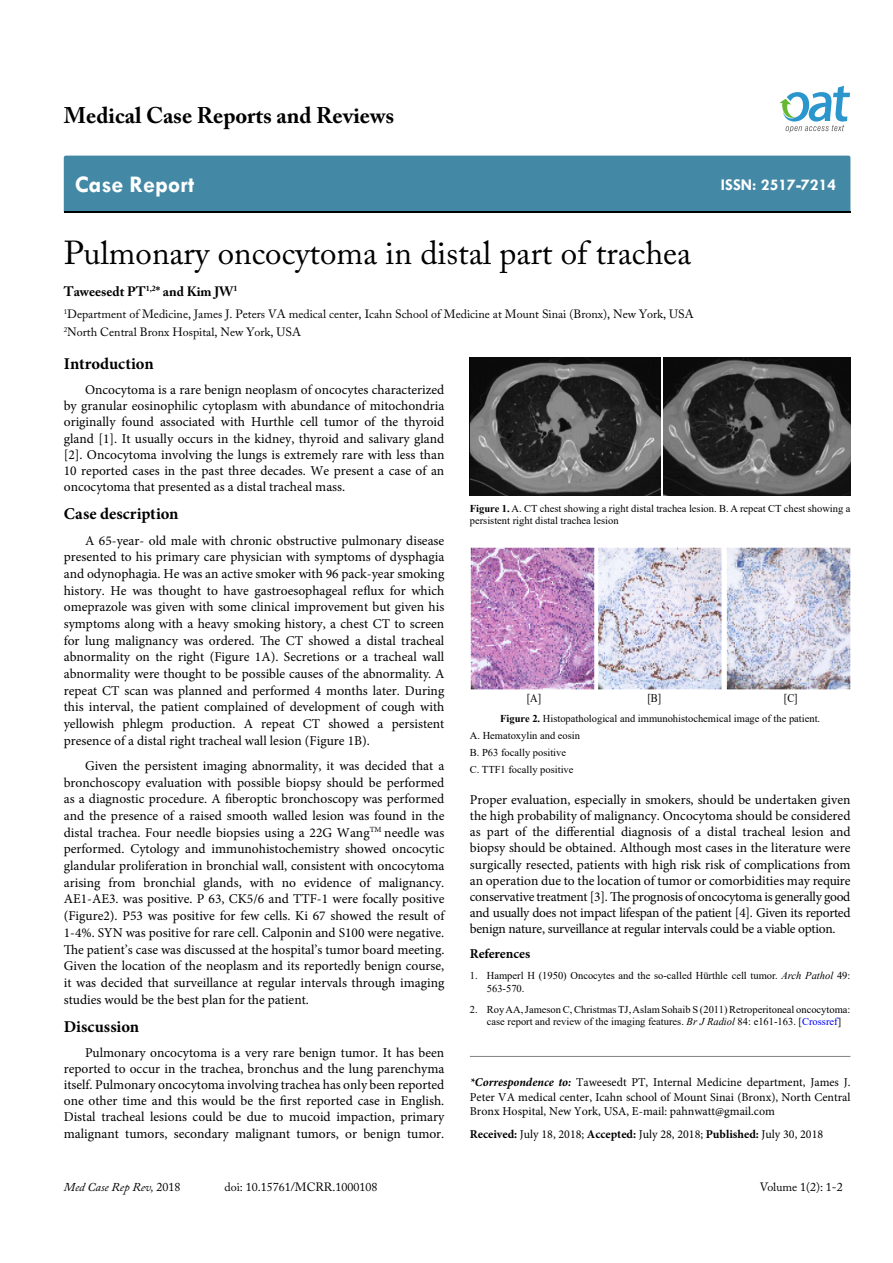
<style>
.page{position:relative;width:893px;height:1263px;background:#fff}
.page>*{position:absolute;margin:0;border:0;box-sizing:border-box;transform-origin:0 0}
.t1{font:33px "Adobe Caslon Pro";color:#000}
.t2{font:700 24px "Tw Cen";color:#fff}
.t3{font:700 22.5px "Adobe Caslon Pro";color:#000}
.t4{font:700 16.5px "Minion Pro";letter-spacing:.005em;color:#000}
.t5{font:700 16.5px "Tw Cen";color:#fff}
.t6{font:13.5px/16.6px "Minion Pro";color:#000;text-align:justify}
.t7{font:700 13.5px "Adobe Caslon Pro";color:#000}
.t8{font:700 13.5px "Minion Pro";letter-spacing:-.005em;color:#000}
.t9{font:12px/14.4px "Minion Pro";color:#000;text-align:justify}
.t10{font:12px/18px "Adobe Caslon Pro";color:#000}
.t11{font:italic 12px "Adobe Caslon Pro";color:#000}
.t12{font:11.85px "Times New Roman";color:#000;scale:.87 1}
.t13{font:10.5px/12.6px "Times New Roman";color:#000}
.s1{font-weight:700}
.s2{font-style:italic}
.s3{color:#00f}
.s4{font-weight:700;font-style:italic}
.s5{font-style:normal}
</style>
<div class="page">
<div style="left:64px;top:156px;width:786px;height:56px;background:#4389a5"></div>
<svg style="left:779px;top:86px;width:71px;height:47px"></svg>
<hr style="left:470px;top:1056px;width:380px;height:1px;background:#808285">
<img style="left:470px;top:357px;width:190px;height:139px">
<img style="left:663px;top:357px;width:187px;height:139px">
<img style="left:470px;top:547px;width:125px;height:143px">
<img style="left:598px;top:547px;width:124px;height:143px">
<img style="left:726px;top:547px;width:124px;height:143px">
<h3 class="t3" style="left:64px;top:102px;width:332px">Medical Case Reports and Reviews</h3>
<h2 class="t2" style="left:75px;top:170px;width:121px">Case Report</h2>
<h1 class="t1" style="left:64px;top:233px;width:629px">Pulmonary oncocytoma in distal part of trachea</h1>
<p class="t7" style="left:64px;top:283px;width:175px">Taweesedt PT<sup>1,2</sup>* and Kim JW<sup>1</sup></p>
<p class="t10" style="left:64px;top:305px;width:631px"><sup>1</sup>Department of Medicine, James J. Peters VA medical center, Icahn School of Medicine at Mount Sinai (Bronx), New York, USA<br><sup>2</sup>North Central Bronx Hospital, New York, USA</p>
<p class="t5" style="left:721px;top:175px;width:117px">ISSN: 2517-7214</p>
<p class="t4" style="left:64px;top:352px;width:91px">Introduction</p>
<p class="t6" style="left:64px;top:381px;width:382px;line-height:16.2px;text-indent:21px">Oncocytoma is a rare benign neoplasm of oncocytes characterized by granular eosinophilic cytoplasm with abundance of mitochondria originally found associated with Hurthle cell tumor of the thyroid gland [1]. It usually occurs in the kidney, thyroid and salivary gland [2]. Oncocytoma involving the lungs is extremely rare with less than 10 reported cases in the past three decades. We present a case of an oncocytoma that presented as a distal tracheal mass.</p>
<p class="t4" style="left:64px;top:502px;width:116px">Case description</p>
<p class="t6" style="left:64px;top:532px;width:382px;text-indent:21px">A 65-year- old male with chronic obstructive pulmonary disease presented to his primary care physician with symptoms of dysphagia and odynophagia. He was an active smoker with 96 pack-year smoking history. He was thought to have gastroesophageal reflux for which omeprazole was given with some clinical improvement but given his symptoms along with a heavy smoking history, a chest CT to screen for lung malignancy was ordered. The CT showed a distal tracheal abnormality on the right (Figure 1A). Secretions or a tracheal wall abnormality were thought to be possible causes of the abnormality. A repeat CT scan was planned and performed 4 months later. During this interval, the patient complained of development of cough with yellowish phlegm production. A repeat CT showed a persistent presence of a distal right tracheal wall lesion (Figure 1B).</p>
<p class="t6" style="left:64px;top:757px;width:382px;text-indent:21px">Given the persistent imaging abnormality, it was decided that a bronchoscopy evaluation with possible biopsy should be performed as a diagnostic procedure. A fiberoptic bronchoscopy was performed and the presence of a raised smooth walled lesion was found in the distal trachea. Four needle biopsies using a 22G Wang<sup>TM</sup> needle was performed. Cytology and immunohistochemistry showed oncocytic glandular proliferation in bronchial wall, consistent with oncocytoma arising from bronchial glands, with no evidence of malignancy.<br>AE1-AE3. was positive. P 63, CK5/6 and TTF-1 were focally positive (Figure2). P53 was positive for few cells. Ki 67 showed the result of 1-4%. SYN was positive for rare cell. Calponin and S100 were negative.<br>The patient’s case was discussed at the hospital’s tumor board meeting.<br>Given the location of the neoplasm and its reportedly benign course, it was decided that surveillance at regular intervals through imaging studies would be the best plan for the patient.</p>
<p class="t4" style="left:64px;top:1015px;width:77px">Discussion</p>
<p class="t6" style="left:64px;top:1044px;width:382px;line-height:16.2px;text-indent:21px">Pulmonary oncocytoma is a very rare benign tumor. It has been reported to occur in the trachea, bronchus and the lung parenchyma itself. Pulmonary oncocytoma involving trachea has only been reported one other time and this would be the first reported case in English.<br>Distal tracheal lesions could be due to mucoid impaction, primary malignant tumors, secondary malignant tumors, or benign tumor.</p>
<p class="t13" style="left:470px;top:501px;width:382px"><span class="s1">Figure 1.</span> A. CT chest showing a right distal trachea lesion. B. A repeat CT chest showing a persistent right distal trachea lesion</p>
<p class="t12" style="left:527px;top:689px;width:18px">[A]</p>
<p class="t12" style="left:647px;top:689px;width:18px">[B]</p>
<p class="t12" style="left:784px;top:689px;width:17px">[C]</p>
<p class="t13" style="left:470px;top:710px;width:352px;line-height:16.8px;text-indent:30px"><span class="s1">Figure 2.</span> Histopathological and immunohistochemical image of the patient.<br>A. Hematoxylin and eosin<br>B. P63 focally positive<br>C. TTF1 focally positive</p>
<p class="t6" style="left:470px;top:791px;width:382px;line-height:16.2px">Proper evaluation, especially in smokers, should be undertaken given the high probability of malignancy. Oncocytoma should be considered as part of the differential diagnosis of a distal tracheal lesion and biopsy should be obtained. Although most cases in the literature were surgically resected, patients with high risk risk of complications from an operation due to the location of tumor or comorbidities may require conservative treatment [3]. The prognosis of oncocytoma is generally good and usually does not impact lifespan of the patient [4]. Given its reported benign nature, surveillance at regular intervals could be a viable option.</p>
<p class="t8" style="left:470px;top:944px;width:62px">References</p>
<p class="t13" style="left:487px;top:969px;width:365px;text-indent:-17px">1. Hamperl H (1950) Oncocytes and the so-called Hürthle cell tumor. <span class="s2">Arch Pathol</span> 49:<br>563-570.</p>
<p class="t13" style="left:487px;top:1003px;width:365px;text-indent:-17px">2. Roy AA, Jameson C, Christmas TJ, Aslam Sohaib S (2011) Retroperitoneal oncocytoma: case report and review of the imaging features. <span class="s2">Br J Radiol</span> 84: e161-163. [<span class="s3">Crossref</span>]</p>
<p class="t9" style="left:470px;top:1075px;width:382px"><span class="s4">*Correspondence to:</span> Taweesedt PT, Internal Medicine department, James J.<br>Peter VA medical center, Icahn school of Mount Sinai (Bronx), North Central Bronx Hospital, New York, USA, E-mail: pahnwatt@gmail.com</p>
<p class="t9" style="left:470px;top:1127px;width:355px"><span class="s1">Received:</span> July 18, 2018; <span class="s1">Accepted:</span> July 28, 2018; <span class="s1">Published:</span> July 30, 2018</p>
<p class="t11" style="left:64px;top:1180px;width:118px">Med Case Rep Rev, <span class="s5">2018</span></p>
<p class="t10" style="left:224px;top:1178px;width:155px">doi: 10.15761/MCRR.1000108</p>
<p class="t10" style="left:760px;top:1178px;width:84px">Volume 1(2): 1-2</p>
</div>
